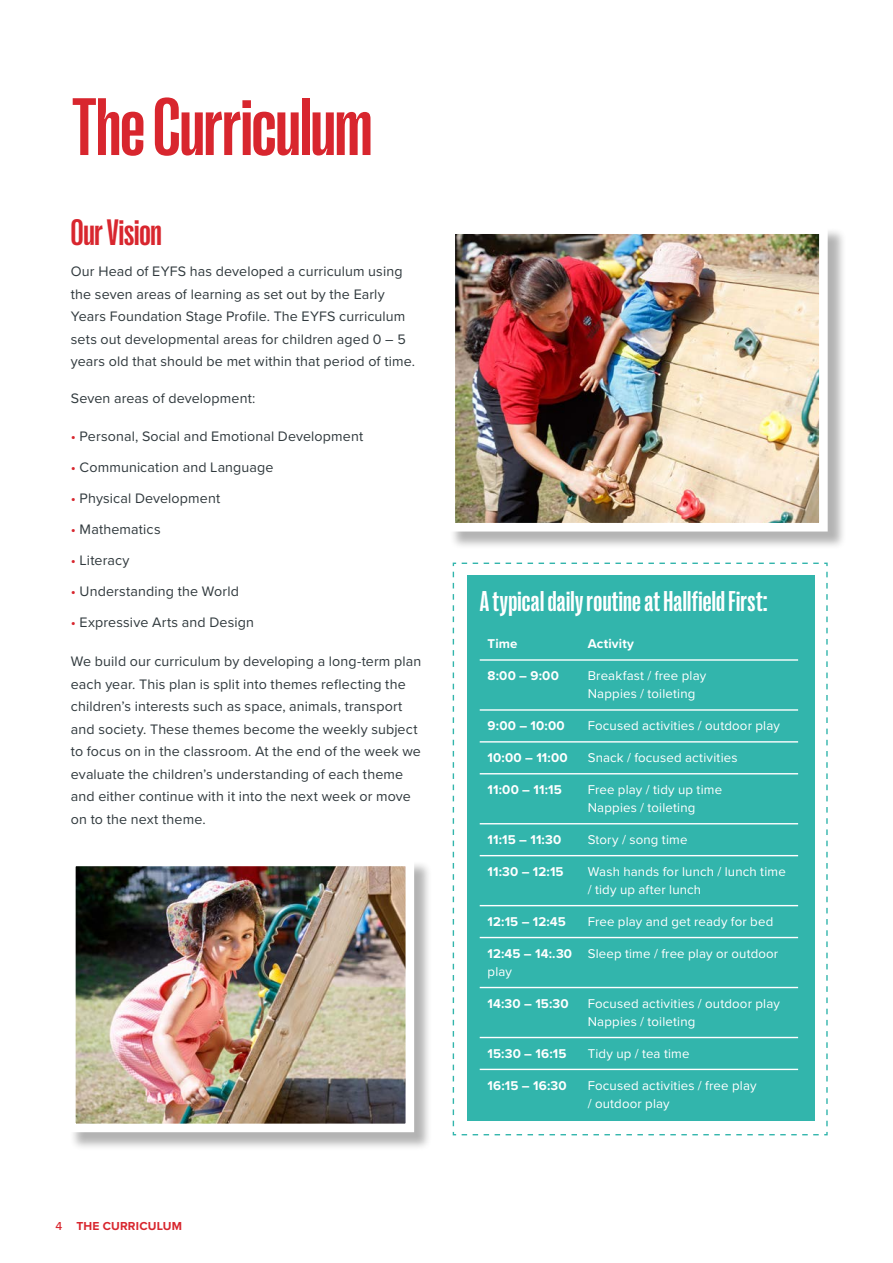
<style>
.page{position:relative;width:893px;height:1263px;background:#fff}
.page>*{position:absolute;margin:0;border:0;box-sizing:border-box;transform-origin:0 0}
.t1{font:83.1px "PP Right Grotesk Tight Variable";letter-spacing:-.01em;color:#d8262e}
.t2{font:37.5px "PP Right Grotesk Tight Variable";color:#d8262e}
.t3{font:29.25px "PP Right Grotesk Tight Variable";letter-spacing:.01em;color:#fff}
.t4{font:14.25px/22.5px "Proxima Nova";letter-spacing:.01em;color:#30393d}
.t5{font:13.2px/18.1px "Proxima Nova";letter-spacing:.015em;color:#fff}
.t6{font:700 13.2px "Proxima Nova";letter-spacing:.015em;color:#fff}
.t7{font:700 12px "Proxima Nova";letter-spacing:.02em;color:#d8262e}
.s1{color:#d8262e}
.s2{font-weight:500}
.s3{font-weight:700}
</style>
<div class="page">
<svg style="left:452px;top:562px;width:376px;height:574px;background:#4bbeb6"></svg>
<hr style="left:480px;top:659px;width:318px;height:2px;background:#fff">
<hr style="left:480px;top:709px;width:318px;height:2px;background:#fff">
<hr style="left:480px;top:741px;width:318px;height:1px;background:#fff">
<hr style="left:480px;top:773px;width:318px;height:1px;background:#fff">
<hr style="left:480px;top:823px;width:318px;height:1px;background:#fff">
<hr style="left:480px;top:855px;width:318px;height:1px;background:#fff">
<hr style="left:480px;top:905px;width:318px;height:1px;background:#fff">
<hr style="left:480px;top:937px;width:318px;height:1px;background:#fff">
<hr style="left:480px;top:987px;width:318px;height:1px;background:#fff">
<hr style="left:480px;top:1037px;width:318px;height:1px;background:#fff">
<hr style="left:480px;top:1069px;width:318px;height:1px;background:#fff">
<div style="left:449px;top:228px;width:397px;height:322px;background:#000;opacity:.3"></div>
<img style="left:456px;top:235px;width:362px;height:286px">
<div style="left:446px;top:225px;width:382px;height:306px;border:9px solid #fff"></div>
<div style="left:69px;top:860px;width:364px;height:291px;background:#000;opacity:.3"></div>
<img style="left:77px;top:868px;width:327px;height:254px">
<div style="left:67px;top:858px;width:347px;height:274px;border:9px solid #fff"></div>
<h1 class="t1" style="left:72px;top:85px;width:302px">The Curriculum</h1>
<h2 class="t2" style="left:71px;top:214px;width:92px">Our Vision</h2>
<p class="t4" style="left:71px;top:259px;width:346px">Our Head of EYFS has developed a curriculum using the seven areas of learning as set out by the Early Years Foundation Stage Profile. The EYFS curriculum sets out developmental areas for children aged 0 – 5 years old that should be met within that period of time.</p>
<p class="t4" style="left:71px;top:387px;width:186px">Seven areas of development:</p>
<p class="t4" style="left:71px;top:424px;width:294px"><span class="s1">•</span> Personal, Social and Emotional Development</p>
<p class="t4" style="left:71px;top:455px;width:204px"><span class="s1">•</span> Communication and Language</p>
<p class="t4" style="left:71px;top:486px;width:151px"><span class="s1">•</span> Physical Development</p>
<p class="t4" style="left:71px;top:517px;width:91px"><span class="s1">•</span> Mathematics</p>
<p class="t4" style="left:71px;top:548px;width:60px"><span class="s1">•</span> Literacy</p>
<p class="t4" style="left:71px;top:579px;width:170px"><span class="s1">•</span> Understanding the World</p>
<p class="t4" style="left:71px;top:610px;width:185px"><span class="s1">•</span> Expressive Arts and Design</p>
<p class="t4" style="left:71px;top:650px;width:352px">We build our curriculum by developing a long-term plan each year. This plan is split into themes reflecting the children’s interests such as space, animals, transport and society. These themes become the weekly subject to focus on in the classroom. At the end of the week we evaluate the children’s understanding of each theme and either continue with it into the next week or move on to the next theme.</p>
<p class="t7" style="left:55px;top:1217px;width:128px"><span class="s2">4</span> THE CURRICULUM</p>
<h3 class="t3" style="left:480px;top:586px;width:289px">A typical daily routine at Hallfield First:</h3>
<p class="t6" style="left:488px;top:634px;width:31px">Time</p>
<p class="t6" style="left:588px;top:634px;width:48px">Activity</p>
<p class="t6" style="left:488px;top:666px;width:73px">8:00 – 9:00</p>
<p class="t5" style="left:588px;top:666px;width:120px">Breakfast / free play<br>Nappies / toileting</p>
<p class="t6" style="left:488px;top:716px;width:79px">9:00 – 10:00</p>
<p class="t5" style="left:588px;top:716px;width:194px">Focused activities / outdoor play</p>
<p class="t6" style="left:488px;top:748px;width:82px">10:00 – 11:00</p>
<p class="t5" style="left:588px;top:748px;width:151px">Snack / focused activities</p>
<p class="t6" style="left:488px;top:780px;width:76px">11:00 – 11:15</p>
<p class="t5" style="left:588px;top:780px;width:136px">Free play / tidy up time<br>Nappies / toileting</p>
<p class="t6" style="left:488px;top:830px;width:75px">11:15 – 11:30</p>
<p class="t5" style="left:588px;top:830px;width:101px">Story / song time</p>
<p class="t6" style="left:488px;top:862px;width:78px">11:30 – 12:15</p>
<p class="t5" style="left:588px;top:862px;width:200px">Wash hands for lunch / lunch time / tidy up after lunch</p>
<p class="t6" style="left:488px;top:912px;width:80px">12:15 – 12:45</p>
<p class="t5" style="left:588px;top:912px;width:187px">Free play and get ready for bed</p>
<p class="t5" style="left:488px;top:944px;width:292px"><span class="s3">12:45 – 14:.30</span> Sleep time / free play or outdoor play</p>
<p class="t6" style="left:488px;top:994px;width:83px">14:30 – 15:30</p>
<p class="t5" style="left:588px;top:994px;width:194px">Focused activities / outdoor play<br>Nappies / toileting</p>
<p class="t6" style="left:488px;top:1043px;width:80px">15:30 – 16:15</p>
<p class="t5" style="left:588px;top:1044px;width:103px">Tidy up / tea time</p>
<p class="t6" style="left:488px;top:1075px;width:81px">16:15 – 16:30</p>
<p class="t5" style="left:588px;top:1076px;width:170px">Focused activities / free play / outdoor play</p>
</div>
